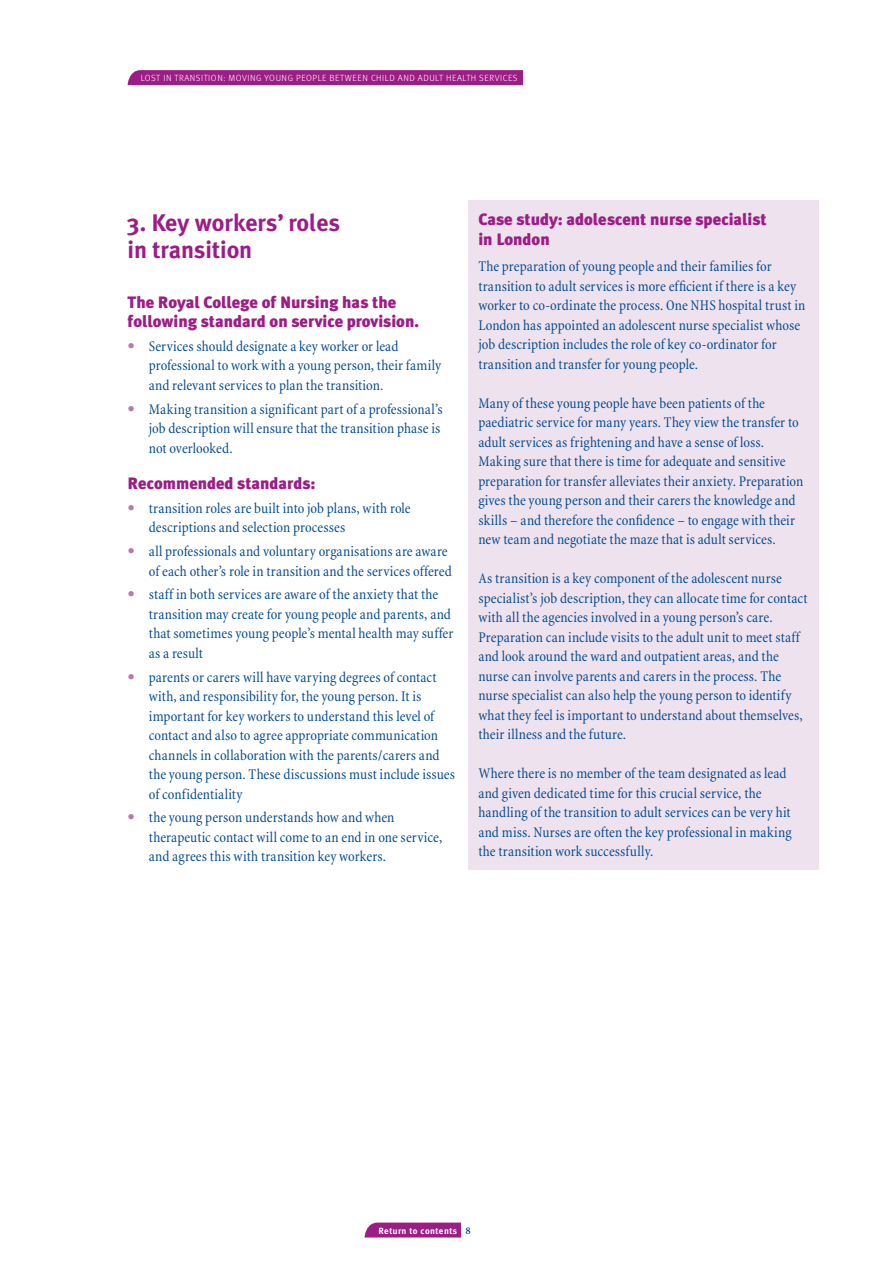
<style>
.page{position:relative;width:893px;height:1263px;background:#fff}
.page>*{position:absolute;margin:0;border:0;box-sizing:border-box;transform-origin:0 0}
.t1{font:700 24px/27px "Meta Plus";color:#9d1d86}
.t2{font:900 16.5px/19.5px "Meta Plus";color:#9d1d86}
.t3{font:condensed 15px/19.5px "Minion";letter-spacing:.005em;color:#004990}
.t4{font:600 10.5px "Minion Pro";color:#004990}
.t5{font:300 9px "Meta OT";letter-spacing:.06em;color:#fff}
.t6{font:700 9px "Meta Plus";letter-spacing:.05em;color:#fff}
.s1{font-family:"Meta Plus";font-weight:900;font-stretch:normal;color:#ba78ae}
</style>
<div class="page">
<svg style="left:364px;top:1222px;width:97px;height:15px"></svg>
<svg style="left:128px;top:70px;width:395px;height:15px;background:#9e2087"></svg>
<div style="left:468px;top:200px;width:351px;height:670px;background:#eee2ee"></div>
<p class="t5" style="left:141px;top:73px;width:378px">LOST IN TRANSITION: MOVIN G YOUN G PEOPLE BETWEEN CHI LD AN D ADULT HEALTH SERVI CES</p>
<h1 class="t1" style="left:128px;top:209px;width:214px">3. Key workers’ roles in transition</h1>
<p class="t2" style="left:128px;top:292px;width:293px">The Royal College of Nursing has the following standard on service provision.</p>
<p class="t3" style="left:149px;top:337px;width:294px;text-indent:-21px"><span class="s1">•</span> Services should designate a key worker or lead professional to work with a young person, their family and relevant services to plan the transition.</p>
<p class="t3" style="left:149px;top:399px;width:296px;text-indent:-21px"><span class="s1">•</span> Making transition a significant part of a professional’s job description will ensure that the transition phase is not overlooked.</p>
<p class="t2" style="left:128px;top:474px;width:189px">Recommended standards:</p>
<p class="t3" style="left:149px;top:499px;width:263px;text-indent:-21px"><span class="s1">•</span> transition roles are built into job plans, with role descriptions and selection processes</p>
<p class="t3" style="left:128px;top:542px;width:326px;text-align:right"><span class="s1">•</span> all professionals and voluntary organisations are aware of each other’s role in transition and the services offered</p>
<p class="t3" style="left:149px;top:585px;width:306px;text-indent:-21px"><span class="s1">•</span> staff in both services are aware of the anxiety that the transition may create for young people and parents, and that sometimes young people’s mental health may suffer as a result</p>
<p class="t3" style="left:149px;top:667px;width:308px;text-indent:-21px"><span class="s1">•</span> parents or carers will have varying degrees of contact with, and responsibility for, the young person. It is important for key workers to understand this level of contact and also to agree appropriate communication channels in collaboration with the parents/carers and the young person. These discussions must include issues of confidentiality</p>
<p class="t3" style="left:149px;top:808px;width:295px;text-indent:-21px"><span class="s1">•</span> the young person understands how and when therapeutic contact will come to an end in one service, and agrees this with transition key workers.</p>
<p class="t2" style="left:478px;top:210px;width:290px">Case study: adolescent nurse specialist in London</p>
<p class="t3" style="left:478px;top:257px;width:329px">The preparation of young people and their families for transition to adult services is more efficient if there is a key worker to co-ordinate the process. One NHS hospital trust in London has appointed an adolescent nurse specialist whose job description includes the role of key co-ordinator for transition and transfer for young people.</p>
<p class="t3" style="left:478px;top:393px;width:326px">Many of these young people have been patients of the paediatric service for many years. They view the transfer to adult services as frightening and have a sense of loss.<br>Making sure that there is time for adequate and sensitive preparation for transfer alleviates their anxiety. Preparation gives the young person and their carers the knowledge and skills – and therefore the confidence – to engage with their new team and negotiate the maze that is adult services.</p>
<p class="t3" style="left:478px;top:569px;width:331px">As transition is a key component of the adolescent nurse specialist’s job description, they can allocate time for contact with all the agencies involved in a young person’s care.<br>Preparation can include visits to the adult unit to meet staff and look around the ward and outpatient areas, and the nurse can involve parents and carers in the process. The nurse specialist can also help the young person to identify what they feel is important to understand about themselves, their illness and the future.</p>
<p class="t3" style="left:478px;top:764px;width:315px">Where there is no member of the team designated as lead and given dedicated time for this crucial service, the handling of the transition to adult services can be very hit and miss. Nurses are often the key professional in making the transition work successfully.</p>
<p class="t6" style="left:379px;top:1225px;width:80px">Return to contents</p>
<p class="t4" style="left:465px;top:1223px;width:7px">8</p>
</div>
